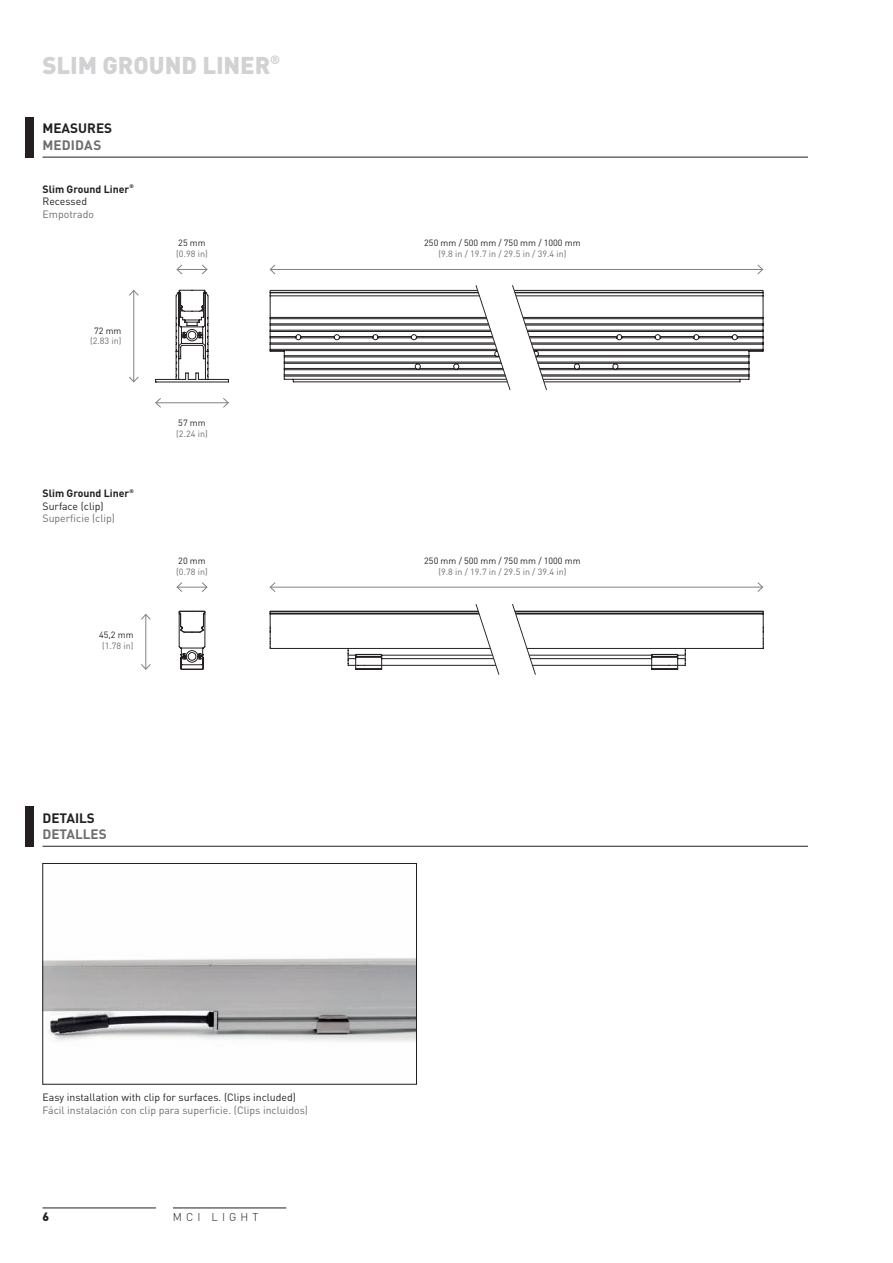
<style>
.page{position:relative;width:893px;height:1263px;background:#fff}
.page>*{position:absolute;margin:0;border:0;box-sizing:border-box;transform-origin:0 0}
.t1{font:900 24px "DIN Pro";letter-spacing:-.005em;color:#d1d2d4}
.t2{font:700 13.5px "DIN Pro";color:#231f20}
.t3{font:700 13.5px "DIN Pro";color:#6c6d70}
.t4{font:900 12px "DIN Pro";color:#231f20}
.t5{font:300 11.25px "DIN Pro";letter-spacing:.36em;color:#231f20}
.t6{font:10.5px "DIN Pro";color:#6c6d70}
.t7{font:700 10.5px/12.6px "DIN Pro";color:#231f20}
.t8{font:10.5px "DIN Pro";color:#231f20}
.t9{font:9px "DIN Pro";color:#6c6d70}
.t10{font:9px "DIN Pro";color:#231f20}
.s1{font-weight:400}
</style>
<div class="page">
<hr style="left:43px;top:157px;width:765px;height:1px;background:#231f20">
<hr style="left:270px;top:269px;width:493px;height:1px;background:#808285">
<svg style="left:270px;top:264px;width:6px;height:11px"></svg>
<svg style="left:757px;top:264px;width:6px;height:11px"></svg>
<hr style="left:177px;top:269px;width:30px;height:1px;background:#808285">
<svg style="left:176px;top:264px;width:7px;height:11px"></svg>
<svg style="left:202px;top:264px;width:6px;height:11px"></svg>
<hr style="left:156px;top:402px;width:72px;height:1px;background:#808285">
<svg style="left:155px;top:398px;width:6px;height:10px"></svg>
<svg style="left:223px;top:398px;width:6px;height:10px"></svg>
<hr style="left:133px;top:290px;width:1px;height:92px;background:#808285">
<svg style="left:129px;top:290px;width:10px;height:6px"></svg>
<svg style="left:129px;top:376px;width:10px;height:6px"></svg>
<svg style="left:155px;top:290px;width:74px;height:93px"></svg>
<svg style="left:270px;top:285px;width:493px;height:105px"></svg>
<hr style="left:270px;top:587px;width:493px;height:1px;background:#808285">
<svg style="left:270px;top:582px;width:6px;height:10px"></svg>
<svg style="left:757px;top:582px;width:6px;height:10px"></svg>
<hr style="left:177px;top:587px;width:30px;height:1px;background:#808285">
<svg style="left:176px;top:582px;width:7px;height:10px"></svg>
<svg style="left:201px;top:582px;width:7px;height:10px"></svg>
<hr style="left:146px;top:614px;width:1px;height:55px;background:#808285">
<svg style="left:141px;top:614px;width:10px;height:6px"></svg>
<svg style="left:141px;top:664px;width:10px;height:6px"></svg>
<svg style="left:179px;top:611px;width:26px;height:59px"></svg>
<hr style="left:270px;top:613px;width:493px;height:1px;background:#231f20">
<hr style="left:270px;top:648px;width:78px;height:1px;background:#231f20">
<hr style="left:348px;top:648px;width:415px;height:1px;background:#231f20">
<hr style="left:270px;top:614px;width:493px;height:1px;background:#231f20">
<svg style="left:763px;top:613px;width:1px;height:35px"></svg>
<svg style="left:270px;top:615px;width:1px;height:33px"></svg>
<div style="left:270px;top:611px;width:493px;height:2px;border:1px solid #231f20"></div>
<svg style="left:348px;top:604px;width:338px;height:71px"></svg>
<img style="left:45px;top:958px;width:370px;height:84px">
<div style="left:43px;top:863px;width:374px;height:221px;border:1px solid #231f20"></div>
<hr style="left:43px;top:846px;width:765px;height:1px;background:#231f20">
<div style="left:26px;top:117px;width:8px;height:40px;background:#231f20"></div>
<div style="left:26px;top:806px;width:8px;height:40px;background:#231f20"></div>
<hr style="left:43px;top:1208px;width:113px;height:1px;background:#231f20">
<hr style="left:173px;top:1208px;width:113px;height:1px;background:#231f20">
<h1 class="t1" style="left:43px;top:49px;width:239px">SLIM GROUND LINER<sup>®</sup></h1>
<h2 class="t2" style="left:43px;top:119px;width:71px">MEASURES</h2>
<h2 class="t3" style="left:43px;top:136px;width:60px">MEDIDAS</h2>
<p class="t7" style="left:43px;top:182px;width:93px">Slim Ground Liner<sup>®<br></sup><span class="s1">Recessed</span></p>
<p class="t6" style="left:43px;top:207px;width:53px">Empotrado</p>
<p class="t10" style="left:94px;top:324px;width:29px">72 mm</p>
<p class="t9" style="left:90px;top:335px;width:33px">(2.83 in)</p>
<p class="t7" style="left:43px;top:486px;width:93px">Slim Ground Liner<sup>®<br></sup><span class="s1">Surface (clip)</span></p>
<p class="t6" style="left:43px;top:511px;width:74px">Superficie (clip)</p>
<p class="t10" style="left:99px;top:629px;width:36px">45,2 mm</p>
<p class="t9" style="left:102px;top:640px;width:33px">(1.78 in)</p>
<p class="t10" style="left:178px;top:237px;width:29px">25 mm</p>
<p class="t9" style="left:176px;top:248px;width:33px">(0.98 in)</p>
<p class="t10" style="left:178px;top:417px;width:29px">57 mm</p>
<p class="t9" style="left:176px;top:428px;width:33px">(2.24 in)</p>
<p class="t10" style="left:178px;top:555px;width:29px">20 mm</p>
<p class="t9" style="left:176px;top:565px;width:33px">(0.78 in)</p>
<h2 class="t2" style="left:43px;top:808px;width:54px">DETAILS</h2>
<h2 class="t3" style="left:43px;top:825px;width:66px">DETALLES</h2>
<p class="t8" style="left:43px;top:1090px;width:255px">Easy installation with clip for surfaces. (Clips included)</p>
<p class="t6" style="left:43px;top:1103px;width:267px">Fácil instalación con clip para superficie. (Clips incluidos)</p>
<h3 class="t4" style="left:43px;top:1209px;width:8px">6</h3>
<p class="t5" style="left:173px;top:1209px;width:87px">MCI LIGHT</p>
<p class="t10" style="left:424px;top:237px;width:158px">250 mm / 500 mm / 750 mm / 1000 mm</p>
<p class="t9" style="left:438px;top:248px;width:130px">(9.8 in / 19.7 in / 29.5 in / 39.4 in)</p>
<p class="t10" style="left:424px;top:555px;width:158px">250 mm / 500 mm / 750 mm / 1000 mm</p>
<p class="t9" style="left:438px;top:565px;width:130px">(9.8 in / 19.7 in / 29.5 in / 39.4 in)</p>
</div>
